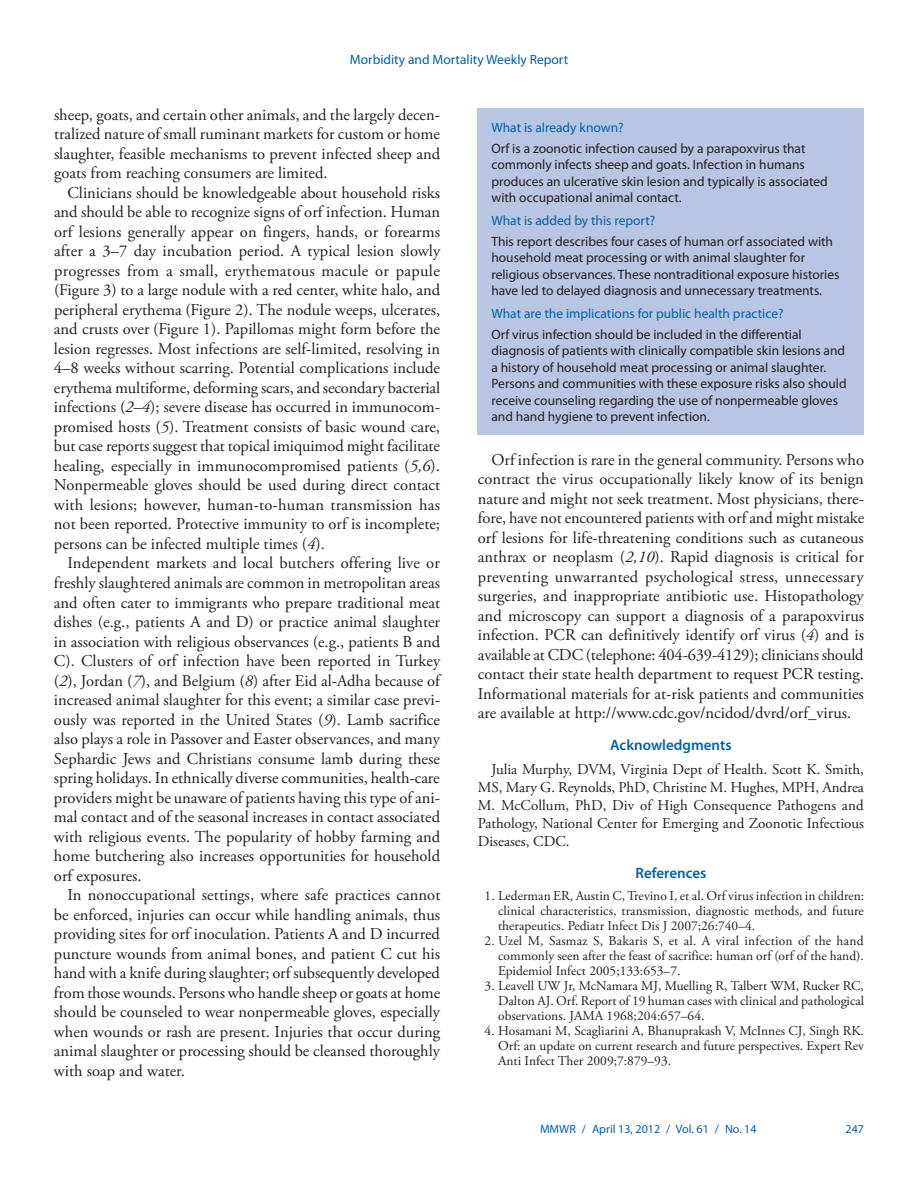
<style>
.page{position:relative;width:918px;height:1188px;background:#fff}
.page>*{position:absolute;margin:0;border:0;box-sizing:border-box;transform-origin:0 0}
.body_copy{font:16.5px/19.5px "Adobe Garamond Pro";color:#231f20;text-align:justify}
.acknowl_text{font:15px/18px "Adobe Garamond Pro";color:#231f20;text-align:justify}
.headline3{font:600 15px "Myriad Pro";color:#0161ab}
.fb_answer{font:13.5px/16.5px "Myriad Pro";color:#231f20}
.reference_text_1-99{font:13.5px/15px "Adobe Garamond Pro";color:#231f20;text-align:justify}
.fb_question{font:13.5px "Myriad Pro";color:#0161ab}
.t1{font:12px "Myriad Pro";color:#0161ab}
.s1{font-style:italic}
</style>
<div class="page">
<div style="left:478px;top:108px;width:386px;height:327px;background:#b8c6e3"></div>
<p class="fb_question" style="left:350px;top:51px;width:220px">Morbidity and Mortality Weekly Report</p>
<p class="body_copy" style="left:54px;top:106px;width:388px">sheep, goats, and certain other animals, and the largely decen&shy;tralized nature of small ruminant markets for custom or home slaughter, feasible mechanisms to prevent infected sheep and goats from reaching consumers are limited.</p>
<p class="body_copy" style="left:54px;top:184px;width:388px;text-indent:14px">Clinicians should be knowledgeable about household risks and should be able to recognize signs of orf infection. Human orf lesions generally appear on fingers, hands, or forearms after a 3–7 day incubation period. A typical lesion slowly progresses from a small, erythematous macule or papule (Figure 3) to a large nodule with a red center, white halo, and peripheral erythema (Figure 2). The nodule weeps, ulcerates, and crusts over (Figure 1). Papillomas might form before the lesion regresses. Most infections are self-limited, resolving in 4–8 weeks without scarring. Potential complications include erythema multiforme, deforming scars, and secondary bacterial infections (<span class="s1">2–4</span>); severe disease has occurred in immunocom&shy;promised hosts (<span class="s1">5</span>). Treatment consists of basic wound care, but case reports suggest that topical imiquimod might facilitate healing, especially in immunocompromised patients (<span class="s1">5,6</span>).<br>Nonpermeable gloves should be used during direct contact with lesions; however, human-to-human transmission has not been reported. Protective immunity to orf is incomplete; persons can be infected multiple times (<span class="s1">4</span>).</p>
<p class="body_copy" style="left:54px;top:554px;width:388px;text-indent:13px">Independent markets and local butchers offering live or freshly slaughtered animals are common in metropolitan areas and often cater to immigrants who prepare traditional meat dishes (e.g., patients A and D) or practice animal slaughter in association with religious observances (e.g., patients B and C). Clusters of orf infection have been reported in Turkey (<span class="s1">2</span>), Jordan (<span class="s1">7</span>), and Belgium (<span class="s1">8</span>) after Eid al-Adha because of increased animal slaughter for this event; a similar case previ&shy;ously was reported in the United States (<span class="s1">9</span>). Lamb sacrifice also plays a role in Passover and Easter observances, and many Sephardic Jews and Christians consume lamb during these spring holidays. In ethnically diverse communities, health-care providers might be unaware of patients having this type of ani&shy;mal contact and of the seasonal increases in contact associated with religious events. The popularity of hobby farming and home butchering also increases opportunities for household orf exposures.</p>
<p class="body_copy" style="left:54px;top:886px;width:388px;text-indent:13px">In nonoccupational settings, where safe practices cannot be enforced, injuries can occur while handling animals, thus providing sites for orf inoculation. Patients A and D incurred puncture wounds from animal bones, and patient C cut his hand with a knife during slaughter; orf subsequently developed from those wounds. Persons who handle sheep or goats at home should be counseled to wear nonpermeable gloves, especially when wounds or rash are present. Injuries that occur during animal slaughter or processing should be cleansed thoroughly with soap and water.</p>
<p class="fb_question" style="left:491px;top:119px;width:134px">What is already known?</p>
<p class="fb_answer" style="left:491px;top:140px;width:338px">Orf is a zoonotic infection caused by a parapoxvirus that commonly infects sheep and goats. Infection in humans produces an ulcerative skin lesion and typically is associated with occupational animal contact.</p>
<p class="fb_question" style="left:491px;top:212px;width:165px">What is added by this report?</p>
<p class="fb_answer" style="left:491px;top:233px;width:350px">This report describes four cases of human orf associated with household meat processing or with animal slaughter for religious observances. These nontraditional exposure histories have led to delayed diagnosis and unnecessary treatments.</p>
<p class="fb_question" style="left:491px;top:305px;width:294px">What are the implications for public health practice?</p>
<p class="fb_answer" style="left:491px;top:326px;width:357px">Orf virus infection should be included in the differential diagnosis of patients with clinically compatible skin lesions and a history of household meat processing or animal slaughter.<br>Persons and communities with these exposure risks also should receive counseling regarding the use of nonpermeable gloves and hand hygiene to prevent infection.</p>
<p class="body_copy" style="left:478px;top:450px;width:388px;text-indent:13px">Orf infection is rare in the general community. Persons who contract the virus occupationally likely know of its benign nature and might not seek treatment. Most physicians, there&shy;fore, have not encountered patients with orf and might mistake orf lesions for life-threatening conditions such as cutaneous anthrax or neoplasm (<span class="s1">2,10</span>). Rapid diagnosis is critical for preventing unwarranted psychological stress, unnecessary surgeries, and inappropriate antibiotic use. Histopathology and microscopy can support a diagnosis of a parapoxvirus infection. PCR can definitively identify orf virus (<span class="s1">4</span>) and is available at CDC (telephone: 404-639-4129); clinicians should contact their state health department to request PCR testing.<br>Informational materials for at-risk patients and communities are available at http://www.cdc.gov/ncidod/dvrd/orf_virus.</p>
<p class="headline3" style="left:610px;top:735px;width:123px">Acknowledgments</p>
<p class="acknowl_text" style="left:478px;top:761px;width:388px;text-indent:14px">Julia Murphy, DVM, Virginia Dept of Health. Scott K. Smith, MS, Mary G. Reynolds, PhD, Christine M. Hughes, MPH, Andrea M. McCollum, PhD, Div of High Consequence Pathogens and Pathology, National Center for Emerging and Zoonotic Infectious Diseases, CDC.</p>
<p class="headline3" style="left:636px;top:863px;width:72px">References</p>
<p class="reference_text_1-99" style="left:498px;top:888px;width:368px;text-indent:-14px">1. Lederman ER, Austin C, Trevino I, et al. Orf virus infection in children: clinical characteristics, transmission, diagnostic methods, and future therapeutics. Pediatr Infect Dis J 2007;26:740–4.</p>
<p class="reference_text_1-99" style="left:498px;top:933px;width:367px;text-indent:-14px">2. Uzel M, Sasmaz S, Bakaris S, et al. A viral infection of the hand commonly seen after the feast of sacrifice: human orf (orf of the hand).<br>Epidemiol Infect 2005;133:653–7.</p>
<p class="reference_text_1-99" style="left:498px;top:978px;width:368px;text-indent:-14px">3. Leavell UW Jr, McNamara MJ, Muelling R, Talbert WM, Rucker RC, Dalton AJ. Orf. Report of 19 human cases with clinical and pathological observations. JAMA 1968;204:657–64.</p>
<p class="reference_text_1-99" style="left:498px;top:1023px;width:367px;text-indent:-14px">4. Hosamani M, Scagliarini A, Bhanuprakash V, McInnes CJ, Singh RK.<br>Orf: an update on current research and future perspectives. Expert Rev Anti Infect Ther 2009;7:879–93.</p>
<p class="t1" style="left:540px;top:1121px;width:218px">MMWR / April 13, 2012 / Vol. 61 / No. 14</p>
<p class="t1" style="left:846px;top:1121px;width:20px">247</p>
</div>
